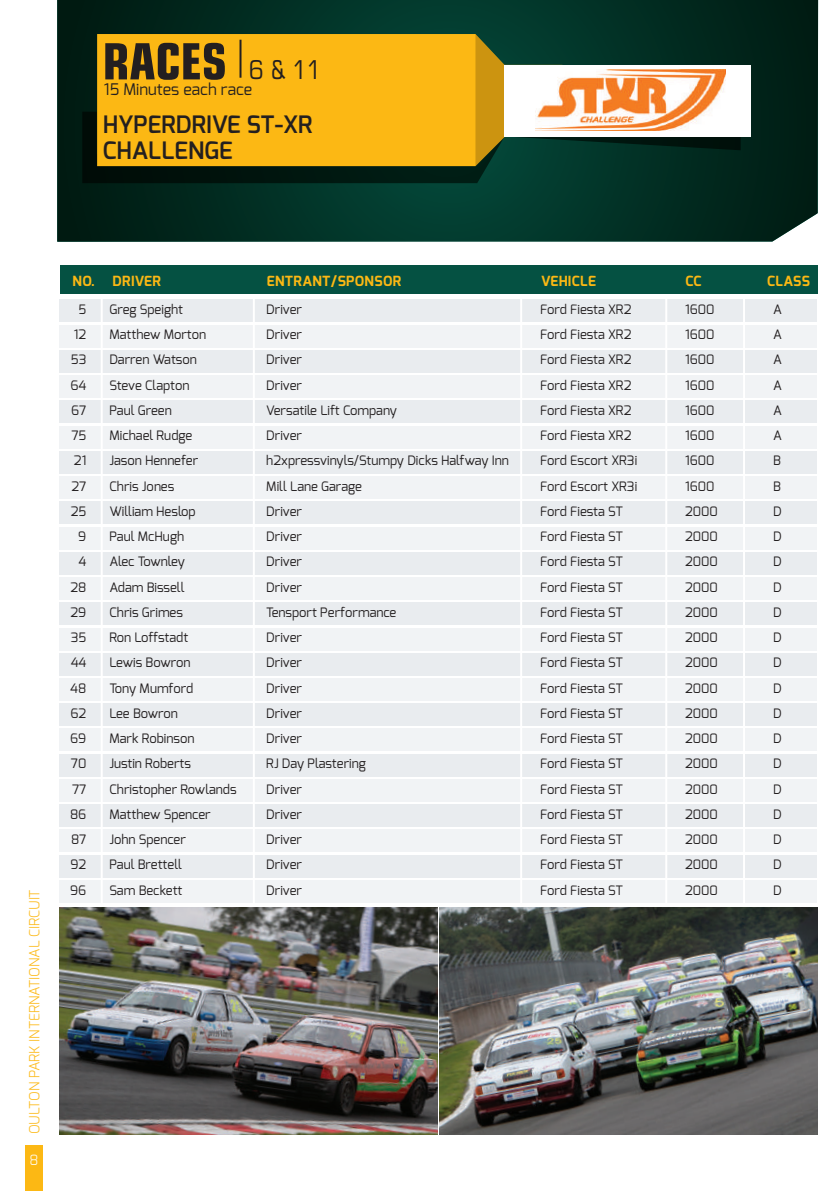
<style>
.page{position:relative;width:840px;height:1191px;background:#fff}
.page>*{position:absolute;margin:0;border:0;box-sizing:border-box;transform-origin:0 0}
.t1{font:700 condensed 50px "Eurostile";color:#231f20}
.t2{font:600 24px/26px "Exo";color:#231f20}
.t3{font:16px "Exo";color:#231f20}
.t4{font:700 14px "Exo";letter-spacing:.025em;color:#fcb814}
.t5{font:300 14px "Exo";color:#fcb814}
.t6{font:300 14px "Exo";color:#fff}
.t7{font:13px/25.2px "Exo";color:#231f20}
.s1{font-weight:400;font-size:26px}
</style>
<div class="page">
<div style="left:26px;top:1145px;width:17px;height:46px;background:#fcb814"></div>
<svg style="left:57px;top:0;width:760px;height:242px;background:#032e23"></svg>
<div style="left:59px;top:299px;width:757px;height:23px;background:#e9ecef"></div>
<div style="left:59px;top:325px;width:757px;height:22px;background:#f1f3f5"></div>
<div style="left:59px;top:350px;width:757px;height:23px;background:#e9ecef"></div>
<div style="left:59px;top:375px;width:757px;height:23px;background:#f1f3f5"></div>
<div style="left:59px;top:400px;width:757px;height:23px;background:#e9ecef"></div>
<div style="left:59px;top:426px;width:757px;height:22px;background:#f1f3f5"></div>
<div style="left:59px;top:451px;width:757px;height:23px;background:#e9ecef"></div>
<div style="left:59px;top:476px;width:757px;height:23px;background:#f1f3f5"></div>
<div style="left:59px;top:501px;width:757px;height:23px;background:#e9ecef"></div>
<div style="left:59px;top:527px;width:757px;height:22px;background:#f1f3f5"></div>
<div style="left:59px;top:552px;width:757px;height:22px;background:#e9ecef"></div>
<div style="left:59px;top:577px;width:757px;height:23px;background:#f1f3f5"></div>
<div style="left:59px;top:602px;width:757px;height:23px;background:#e9ecef"></div>
<div style="left:59px;top:627px;width:757px;height:23px;background:#f1f3f5"></div>
<div style="left:59px;top:653px;width:757px;height:22px;background:#e9ecef"></div>
<div style="left:59px;top:678px;width:757px;height:23px;background:#f1f3f5"></div>
<div style="left:59px;top:703px;width:757px;height:23px;background:#e9ecef"></div>
<div style="left:59px;top:728px;width:757px;height:23px;background:#f1f3f5"></div>
<div style="left:59px;top:754px;width:757px;height:22px;background:#e9ecef"></div>
<div style="left:59px;top:779px;width:757px;height:22px;background:#f1f3f5"></div>
<div style="left:59px;top:804px;width:757px;height:23px;background:#e9ecef"></div>
<div style="left:59px;top:829px;width:757px;height:23px;background:#f1f3f5"></div>
<div style="left:59px;top:854px;width:757px;height:23px;background:#e9ecef"></div>
<div style="left:59px;top:880px;width:757px;height:22px;background:#f1f3f5"></div>
<hr style="left:520px;top:261px;width:2px;height:821px;background:#fff">
<hr style="left:665px;top:261px;width:2px;height:821px;background:#fff">
<hr style="left:742px;top:261px;width:2px;height:821px;background:#fff">
<hr style="left:101px;top:261px;width:2px;height:821px;background:#fff">
<hr style="left:253px;top:261px;width:2px;height:821px;background:#fff">
<svg style="left:82px;top:34px;width:658px;height:149px;background:#a38518"></svg>
<div style="left:504px;top:65px;width:246px;height:71px;background:#fff"></div>
<img style="left:535px;top:69px;width:189px;height:61px">
<img style="left:60px;top:907px;width:377px;height:227px">
<img style="left:439px;top:907px;width:377px;height:227px">
<div style="left:60px;top:265px;width:757px;height:29px;background:#055142"></div>
<h1 class="t1" style="left:102px;top:31px;width:220px">RACES <span class="s1">6 &amp; 11</span></h1>
<p class="t3" style="left:104px;top:79px;width:149px">15 Minutes each race</p>
<h2 class="t2" style="left:103px;top:111px;width:211px">HYPERDRIVE ST-XR<br>CHALLENGE</h2>
<p class="t5" style="left:26px;top:1134px;width:246px;rotate:-90deg">OULTON PARK INTERNATIONAL CIRCUIT</p>
<p class="t6" style="left:30px;top:1150px;width:10px">8</p>
<p class="t4" style="left:72px;top:272px;width:90px">NO. DRIVER</p>
<p class="t4" style="left:266px;top:272px;width:136px">ENTRANT/SPONSOR</p>
<p class="t4" style="left:540px;top:272px;width:56px">VEHICLE</p>
<p class="t4" style="left:685px;top:272px;width:18px">CC</p>
<p class="t4" style="left:766px;top:272px;width:44px">CLASS</p>
<p class="t7" style="left:109px;top:296px;width:129px">Greg Speight<br>Matthew Morton<br>Darren Watson<br>Steve Clapton<br>Paul Green<br>Michael Rudge<br>Jason Hennefer<br>Chris Jones<br>William Heslop<br>Paul McHugh<br>Alec Townley<br>Adam Bissell<br>Chris Grimes<br>Ron Loffstadt<br>Lewis Bowron<br>Tony Mumford<br>Lee Bowron<br>Mark Robinson<br>Justin Roberts<br>Christopher Rowlands<br>Matthew Spencer<br>John Spencer<br>Paul Brettell<br>Sam Beckett</p>
<p class="t7" style="left:70px;top:296px;width:18px;text-align:right">5<br>12<br>53<br>64<br>67<br>75<br>21<br>27<br>25<br>9<br>4<br>28<br>29<br>35<br>44<br>48<br>62<br>69<br>70<br>77<br>86<br>87<br>92<br>96</p>
<p class="t7" style="left:266px;top:296px;width:244px">Driver<br>Driver<br>Driver<br>Driver<br>Versatile Lift Company<br>Driver<br>h2xpressvinyls/Stumpy Dicks Halfway Inn<br>Mill Lane Garage<br>Driver<br>Driver<br>Driver<br>Driver<br>Tensport Performance<br>Driver<br>Driver<br>Driver<br>Driver<br>Driver<br>RJ Day Plastering<br>Driver<br>Driver<br>Driver<br>Driver<br>Driver</p>
<p class="t7" style="left:539px;top:296px;width:99px">Ford Fiesta XR2<br>Ford Fiesta XR2<br>Ford Fiesta XR2<br>Ford Fiesta XR2<br>Ford Fiesta XR2<br>Ford Fiesta XR2<br>Ford Escort XR3i<br>Ford Escort XR3i<br>Ford Fiesta ST<br>Ford Fiesta ST<br>Ford Fiesta ST<br>Ford Fiesta ST<br>Ford Fiesta ST<br>Ford Fiesta ST<br>Ford Fiesta ST<br>Ford Fiesta ST<br>Ford Fiesta ST<br>Ford Fiesta ST<br>Ford Fiesta ST<br>Ford Fiesta ST<br>Ford Fiesta ST<br>Ford Fiesta ST<br>Ford Fiesta ST<br>Ford Fiesta ST</p>
<p class="t7" style="left:684px;top:296px;width:34px">1600<br>1600<br>1600<br>1600<br>1600<br>1600<br>1600<br>1600<br>2000<br>2000<br>2000<br>2000<br>2000<br>2000<br>2000<br>2000<br>2000<br>2000<br>2000<br>2000<br>2000<br>2000<br>2000<br>2000</p>
<p class="t7" style="left:772px;top:296px;width:10px;text-align:justify">A A A A A A B B D D D D D D D D D D D D D D D D</p>
</div>
